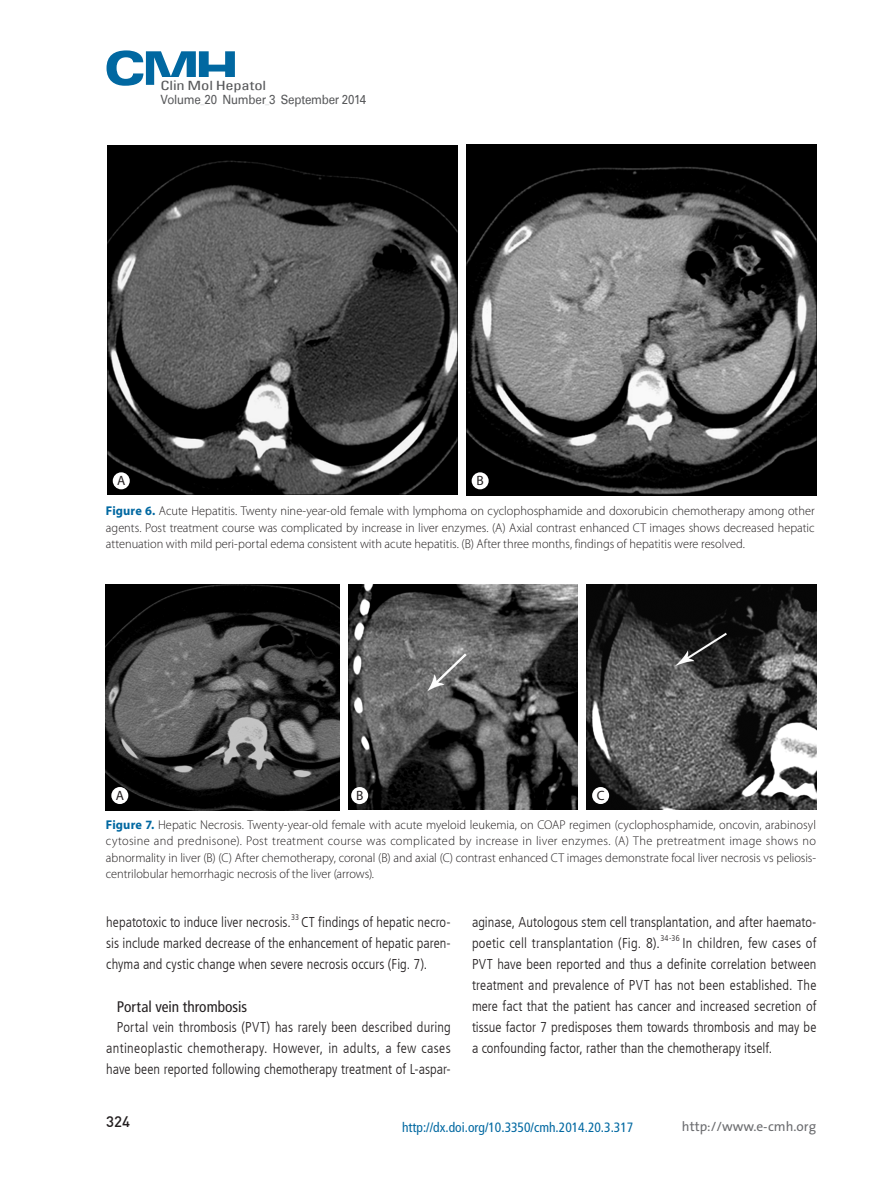
<style>
.page{position:relative;width:893px;height:1191px;background:#fff}
.page>*{position:absolute;margin:0;border:0;box-sizing:border-box;transform-origin:0 0}
._1{font:condensed 15.3px "Frutiger LT";color:#231f20}
.t1{font:15px "Dinmed";color:#231f20}
.본문_영문_-s{font:300 condensed 14.25px/21px "Frutiger LT";color:#231f20;text-align:justify}
.t2{font:condensed 13.5px "Frutiger LT";color:#0168a1}
.t3{font:13.5px "The Sans";color:#6c6d70}
.표머리-s{font:13.5px "Myriad Pro";color:#231f20}
.표와그림제목-s{font:300 12.75px/16.5px "Myriad Pro";letter-spacing:-.005em;color:#231f20;text-align:justify}
.t4{font:12.75px/14.2px "Univers";letter-spacing:-.015em;color:#57585a;scale:.9 1}
.본문_영문_-s-2{font:300 condensed 8.25px "Frutiger LT";color:#231f20}
.s1{font-stretch:condensed}
.s2{font-size:9px;color:#bcbdc0}
.s3{font-weight:700;color:#0168a1}
</style>
<div class="page">
<svg style="left:107px;top:50px;width:128px;height:36px"></svg>
<div style="left:159px;top:77px;width:83px;height:16px;background:#fff"></div>
<img style="left:107px;top:145px;width:351px;height:349px">
<img style="left:466px;top:145px;width:350px;height:350px">
<div style="left:113px;top:472px;width:17px;height:17px;background:#fff;border-radius:50%"></div>
<div style="left:472px;top:472px;width:17px;height:17px;background:#fff;border-radius:50%"></div>
<img style="left:106px;top:585px;width:234px;height:225px">
<img style="left:348px;top:584px;width:230px;height:225px">
<img style="left:587px;top:584px;width:229px;height:225px">
<div style="left:111px;top:787px;width:17px;height:17px;background:#fff;border-radius:50%"></div>
<div style="left:351px;top:787px;width:17px;height:17px;background:#fff;border-radius:50%"></div>
<div style="left:592px;top:787px;width:17px;height:17px;background:#fff;border-radius:50%"></div>
<p class="t4" style="left:161px;top:78px;width:230px"><span class="s1">Clin Mol Hepatol<br></span>Volume<span class="s2">_</span>20 Number<span class="s2">_</span>3 September 2014</p>
<p class="표머리-s" style="left:117px;top:472px;width:10px">A</p>
<p class="표머리-s" style="left:476px;top:472px;width:9px">B</p>
<p class="표와그림제목-s" style="left:106px;top:503px;width:710px"><span class="s3">Figure 6.</span> Acute Hepatitis. Twenty nine-year-old female with lymphoma on cyclophosphamide and doxorubicin chemotherapy among other agents. Post treatment course was complicated by increase in liver enzymes. (A) Axial contrast enhanced CT images shows decreased hepatic attenuation with mild peri-portal edema consistent with acute hepatitis. (B) After three months, findings of hepatitis were resolved.</p>
<p class="표머리-s" style="left:116px;top:787px;width:10px">A</p>
<p class="표머리-s" style="left:356px;top:787px;width:9px">B</p>
<p class="표머리-s" style="left:597px;top:787px;width:9px">C</p>
<p class="표와그림제목-s" style="left:106px;top:816px;width:712px"><span class="s3">Figure 7.</span> Hepatic Necrosis. Twenty-year-old female with acute myeloid leukemia, on COAP regimen (cyclophosphamide, oncovin, arabinosyl cytosine and prednisone). Post treatment course was complicated by increase in liver enzymes. (A) The pretreatment image shows no abnormality in liver (B) (C) After chemotherapy, coronal (B) and axial (C) contrast enhanced CT images demonstrate focal liver necrosis vs peliosis&shy;centrilobular hemorrhagic necrosis of the liver (arrows).</p>
<p class="본문_영문_-s" style="left:106px;top:911px;width:186px">hepatotoxic to induce liver necrosis.</p>
<p class="본문_영문_-s-2" style="left:291px;top:912px;width:10px">33</p>
<p class="본문_영문_-s" style="left:106px;top:911px;width:346px;text-indent:195px">CT findings of hepatic necro&shy;sis include marked decrease of the enhancement of hepatic paren&shy;chyma and cystic change when severe necrosis occurs (Fig. 7).</p>
<p class="_1" style="left:117px;top:997px;width:132px">Portal vein thrombosis</p>
<p class="본문_영문_-s" style="left:106px;top:1016px;width:346px;text-indent:11px">Portal vein thrombosis (PVT) has rarely been described during antineoplastic chemotherapy. However, in adults, a few cases have been reported following chemotherapy treatment of L-aspar-</p>
<p class="본문_영문_-s" style="left:472px;top:911px;width:346px">aginase, Autologous stem cell transplantation, and after haemato&shy;poetic cell transplantation (Fig. 8).</p>
<p class="본문_영문_-s-2" style="left:660px;top:933px;width:21px">34-36</p>
<p class="본문_영문_-s" style="left:472px;top:932px;width:346px;text-indent:211px">In children, few cases of PVT have been reported and thus a definite correlation between treatment and prevalence of PVT has not been established. The mere fact that the patient has cancer and increased secretion of tissue factor 7 predisposes them towards thrombosis and may be a confounding factor, rather than the chemotherapy itself.</p>
<p class="t1" style="left:106px;top:1112px;width:25px">324</p>
<p class="t2" style="left:402px;top:1119px;width:233px">http://dx.doi.org/10.3350/cmh.2014.20.3.317</p>
<p class="t3" style="left:682px;top:1115px;width:136px">http://www.e-cmh.org</p>
</div>
